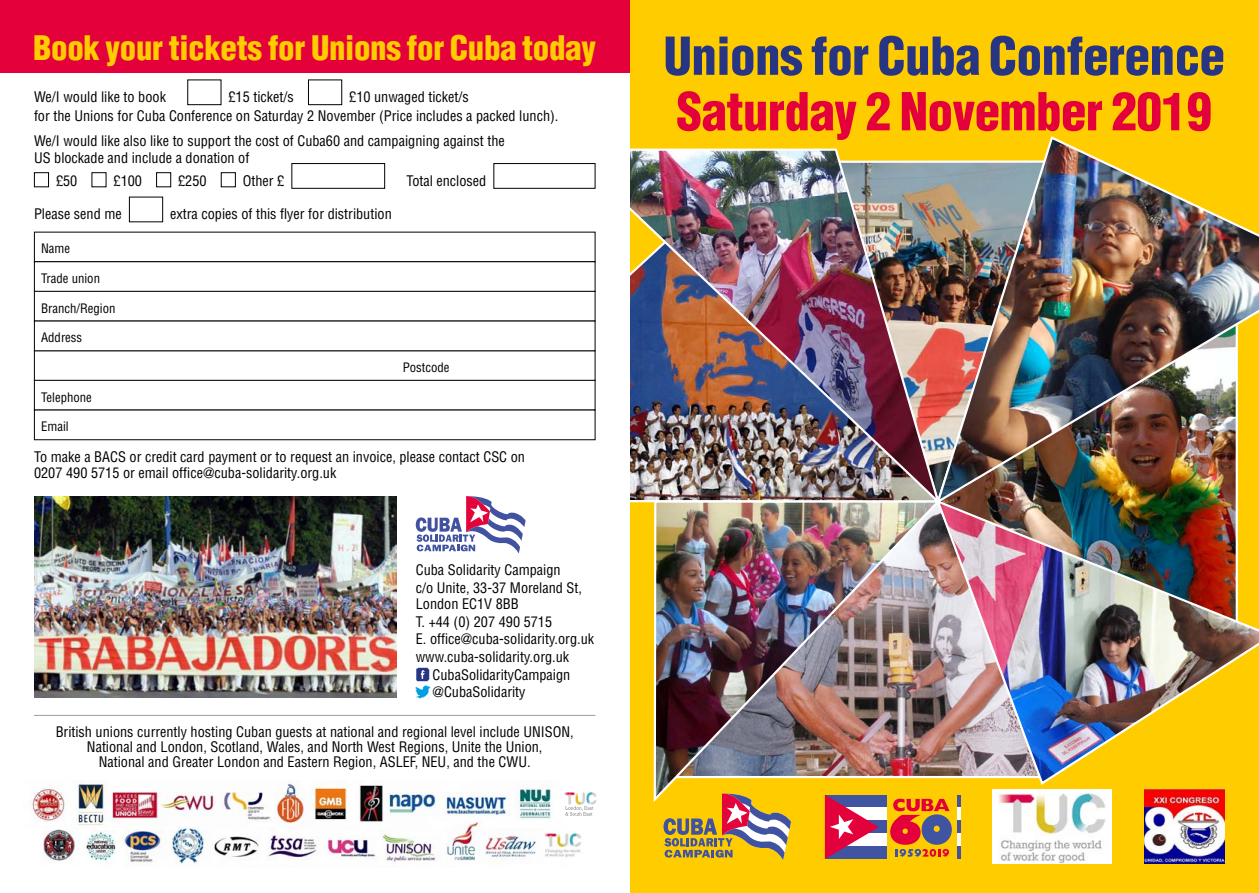
<style>
.page{position:relative;width:1259px;height:893px;background:#fff}
.page>*{position:absolute;margin:0;border:0;box-sizing:border-box;transform-origin:0 0}
.t1{font:900 condensed 51px "Helvetica";letter-spacing:-.01em;color:#283583}
.t2{font:900 condensed 51px "Helvetica";letter-spacing:-.01em;color:#e4003a}
.t3{font:900 condensed 33px "Helvetica";letter-spacing:-.01em;color:#fc0}
.t4{font:condensed 14.25px/15px "Helvetica";color:#000}
.t5{font:condensed 12.75px "Helvetica";color:#000}
</style>
<div class="page">
<div style="left:629px;top:0;width:630px;height:893px;background:#fc0"></div>
<img style="left:629px;top:147px;width:306px;height:358px">
<img style="left:935px;top:136px;width:324px;height:363px">
<img style="left:652px;top:498px;width:289px;height:307px">
<img style="left:935px;top:499px;width:324px;height:287px">
<div style="left:0;top:0;width:629px;height:72px;background:#e4003a"></div>
<svg style="left:663px;top:793px;width:128px;height:67px"></svg>
<svg style="left:416px;top:496px;width:109px;height:57px"></svg>
<div style="left:825px;top:795px;width:61px;height:12px;background:#4054a1"></div>
<div style="left:825px;top:807px;width:61px;height:13px;background:#fff"></div>
<div style="left:825px;top:820px;width:61px;height:13px;background:#4054a1"></div>
<div style="left:825px;top:833px;width:61px;height:13px;background:#fff"></div>
<div style="left:825px;top:846px;width:61px;height:13px;background:#4054a1"></div>
<svg style="left:825px;top:795px;width:54px;height:64px"></svg>
<svg style="left:890px;top:795px;width:70px;height:64px"></svg>
<img style="left:1144px;top:790px;width:81px;height:74px">
<img style="left:992px;top:790px;width:119px;height:74px">
<div style="left:187px;top:80px;width:34px;height:25px;border:1px solid #000"></div>
<div style="left:308px;top:80px;width:34px;height:25px;border:1px solid #000"></div>
<div style="left:34px;top:172px;width:15px;height:15px;border:1px solid #000"></div>
<div style="left:92px;top:172px;width:14px;height:15px;border:1px solid #000"></div>
<div style="left:156px;top:172px;width:15px;height:15px;border:1px solid #000"></div>
<div style="left:221px;top:172px;width:15px;height:15px;border:1px solid #000"></div>
<div style="left:291px;top:163px;width:94px;height:26px;border:1px solid #000"></div>
<div style="left:493px;top:163px;width:102px;height:26px;border:1px solid #000"></div>
<div style="left:129px;top:197px;width:34px;height:25px;border:1px solid #000"></div>
<hr style="left:34px;top:715px;width:561px;height:1px;background:#9d9d9c">
<img style="left:416px;top:667px;width:13px;height:14px">
<img style="left:416px;top:685px;width:15px;height:14px">
<div style="left:34px;top:261px;width:561px;height:31px;border:1px solid #000"></div>
<div style="left:34px;top:291px;width:561px;height:30px;border:1px solid #000"></div>
<div style="left:34px;top:380px;width:561px;height:30px;border:1px solid #000"></div>
<img style="left:31px;top:780px;width:521px;height:40px">
<img style="left:43px;top:820px;width:524px;height:47px">
<img style="left:542px;top:832px;width:40px;height:25px">
<img style="left:564px;top:792px;width:33px;height:13px">
<svg style="left:565px;top:806px;width:28px;height:10px"></svg>
<img style="left:34px;top:496px;width:363px;height:201px">
<h2 class="t3" style="left:33px;top:27px;width:564px">Book your tickets for Unions for Cuba today</h2>
<p class="t4" style="left:34px;top:89px;width:133px">We/I would like to book</p>
<p class="t4" style="left:228px;top:89px;width:67px">£15 ticket/s</p>
<p class="t4" style="left:34px;top:87px;width:526px;line-height:19.2px;text-indent:315px">£10 unwaged ticket/s<br>for the Unions for Cuba Conference on Saturday 2 November (Price includes a packed lunch).</p>
<p class="t4" style="left:34px;top:133px;width:472px;line-height:16.5px">We/I would like also like to support the cost of Cuba60 and campaigning against the<br>US blockade and include a donation of</p>
<p class="t4" style="left:56px;top:173px;width:23px">£50</p>
<p class="t4" style="left:114px;top:173px;width:30px">£100</p>
<p class="t4" style="left:178px;top:173px;width:30px">£250</p>
<p class="t4" style="left:243px;top:173px;width:43px">Other £</p>
<p class="t4" style="left:406px;top:173px;width:82px">Total enclosed</p>
<p class="t4" style="left:34px;top:206px;width:89px">Please send me</p>
<p class="t4" style="left:170px;top:206px;width:223px">extra copies of this flyer for distribution</p>
<p class="t5" style="left:41px;top:241px;width:31px">Name</p>
<p class="t5" style="left:41px;top:270px;width:60px">Trade union</p>
<p class="t5" style="left:41px;top:300px;width:76px">Branch/Region</p>
<p class="t5" style="left:41px;top:330px;width:43px">Address</p>
<p class="t5" style="left:41px;top:389px;width:52px">Telephone</p>
<p class="t5" style="left:41px;top:419px;width:29px">Email</p>
<p class="t5" style="left:403px;top:359px;width:48px">Postcode</p>
<p class="t4" style="left:34px;top:449px;width:492px;line-height:15.8px">To make a BACS or credit card payment or to request an invoice, please contact CSC on<br>0207 490 5715 or email office@cuba-solidarity.org.uk</p>
<p class="t4" style="left:416px;top:562px;width:146px">Cuba Solidarity Campaign</p>
<p class="t4" style="left:416px;top:580px;width:168px">c/o Unite, 33-37 Moreland St,</p>
<p class="t4" style="left:416px;top:596px;width:104px">London EC1V 8BB</p>
<p class="t4" style="left:416px;top:614px;width:138px">T. +44 (0) 207 490 5715</p>
<p class="t4" style="left:416px;top:632px;width:180px">E. office@cuba-solidarity.org.uk</p>
<p class="t4" style="left:416px;top:649px;width:155px">www.cuba-solidarity.org.uk</p>
<p class="t4" style="left:432px;top:667px;width:139px">CubaSolidarityCampaign</p>
<p class="t4" style="left:432px;top:684px;width:94px">@CubaSolidarity</p>
<p class="t4" style="left:56px;top:724px;width:519px;text-align:center">British unions currently hosting Cuban guests at national and regional level include UNISON,<br>National and London, Scotland, Wales, and North West Regions, Unite the Union,<br>National and Greater London and Eastern Region, ASLEF, NEU, and the CWU.</p>
<h1 class="t1" style="left:663px;top:24px;width:563px">Unions for Cuba Conference</h1>
<h1 class="t2" style="left:676px;top:79px;width:537px">Saturday 2 November 2019</h1>
</div>
